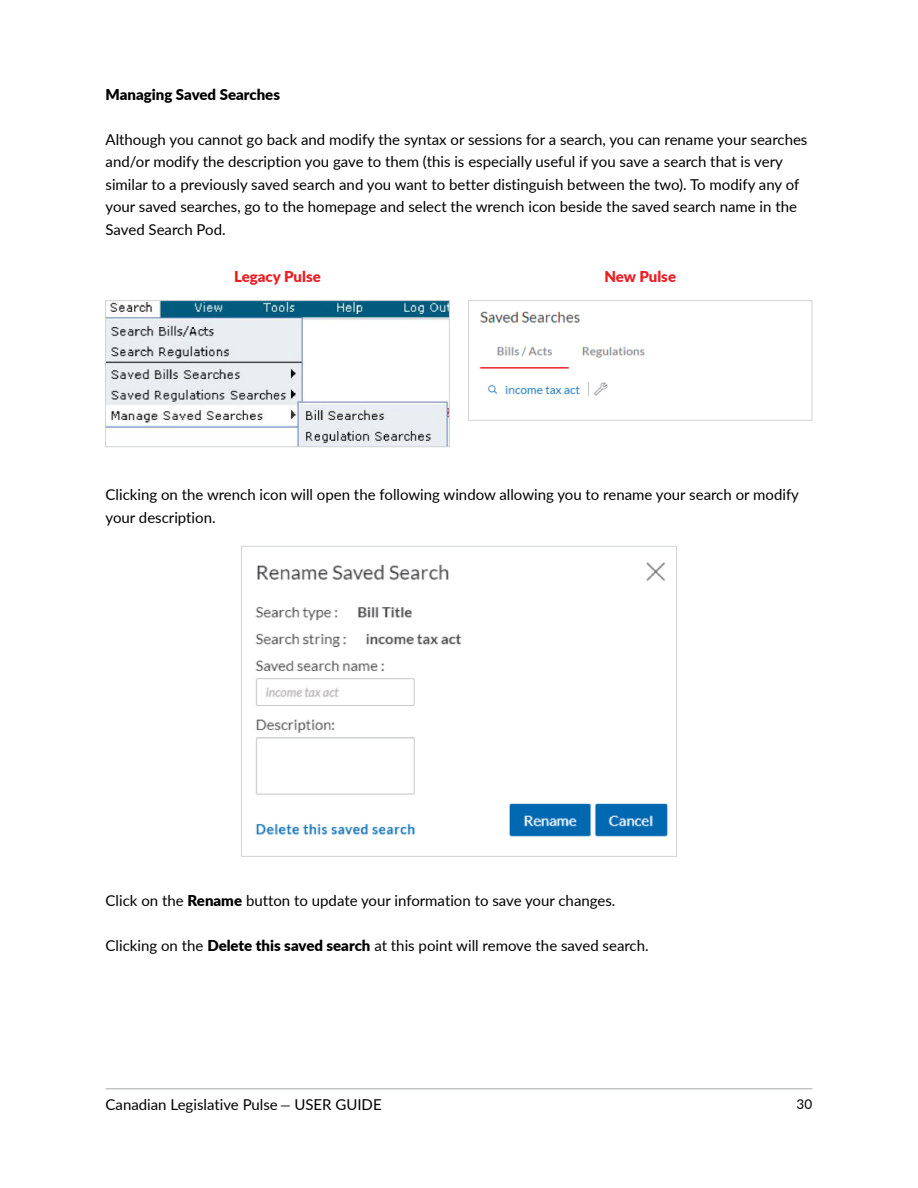
<style>
.page{position:relative;width:918px;height:1188px;background:#fff}
.page>*{position:absolute;margin:0;border:0;box-sizing:border-box;transform-origin:0 0}
.t1{font:15px/22.5px "Lato";color:#000}
.t2{font:900 15px "Lato";color:#000}
.t3{font:900 15px "Lato";color:#ed1d24}
.t4{font:13.5px "Lato";color:#000}
.s1{font-weight:900}
.s2{font-size:13.5px}
</style>
<div class="page">
<hr style="left:106px;top:1089px;width:706px;height:1px;background:#a7a9ac">
<img style="left:107px;top:302px;width:341px;height:143px">
<div style="left:105px;top:300px;width:345px;height:147px;border:1px solid #d1d3d4"></div>
<img style="left:255px;top:562px;width:413px;height:275px">
<div style="left:241px;top:546px;width:436px;height:311px;border:1px solid #d1d3d4"></div>
<img style="left:479px;top:311px;width:166px;height:86px">
<div style="left:468px;top:300px;width:344px;height:121px;border:1px solid #d1d3d4"></div>
<p class="t2" style="left:106px;top:83px;width:176px">Managing Saved Searches</p>
<p class="t1" style="left:106px;top:127px;width:703px">Although you cannot go back and modify the syntax or sessions for a search, you can rename your searches and/or modify the description you gave to them (this is especially useful if you save a search that is very similar to a previously saved search and you want to better distinguish between the two). To modify any of your saved searches, go to the homepage and select the wrench icon beside the saved search name in the Saved Search Pod.</p>
<p class="t3" style="left:234px;top:265px;width:88px">Legacy Pulse</p>
<p class="t3" style="left:605px;top:265px;width:73px">New Pulse</p>
<p class="t1" style="left:106px;top:483px;width:695px">Clicking on the wrench icon will open the following window allowing you to rename your search or modify your description.</p>
<p class="t1" style="left:106px;top:889px;width:511px">Click on the <span class="s1">Rename</span> button to update your information to save your changes.</p>
<p class="t1" style="left:106px;top:934px;width:545px">Clicking on the <span class="s1">Delete this saved search</span> at this point will remove the saved search.</p>
<p class="t1" style="left:106px;top:1093px;width:278px">Canadian Legislative Pulse <span class="s2">—</span> USER GUIDE</p>
<p class="t4" style="left:797px;top:1094px;width:17px">30</p>
</div>
